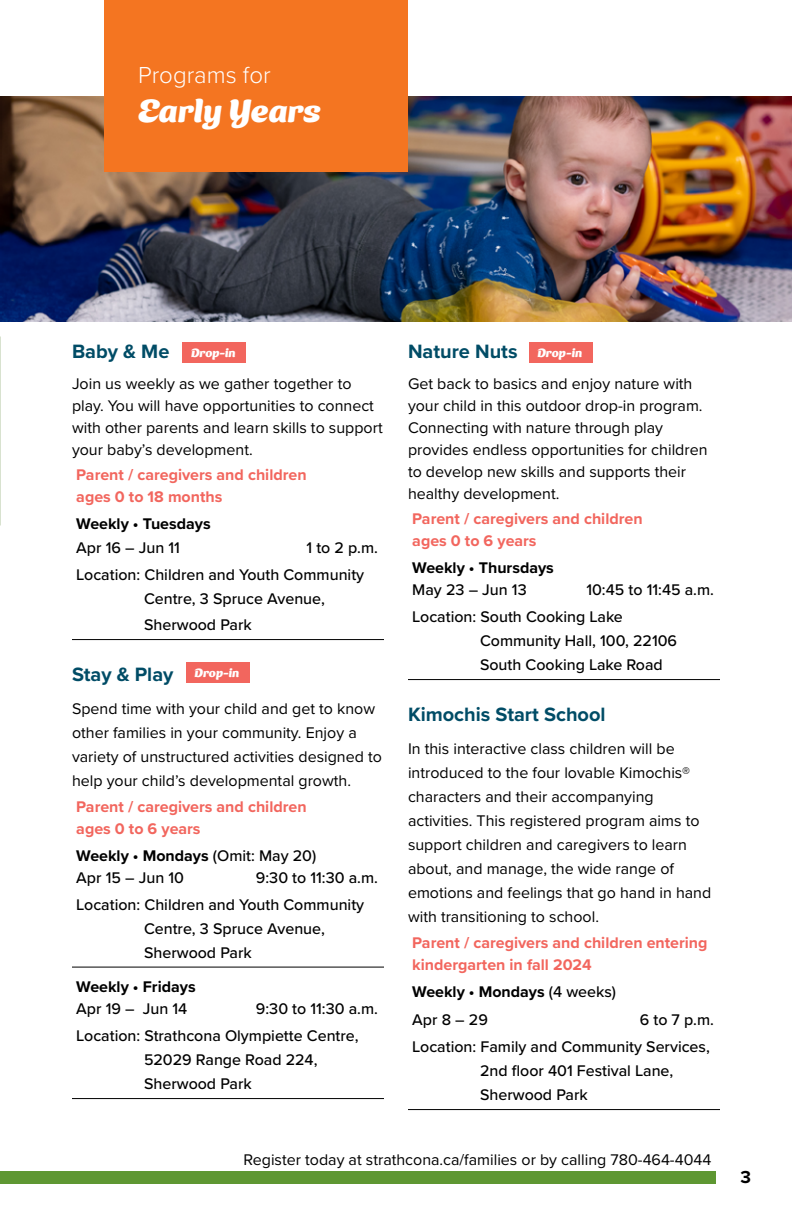
<style>
.page{position:relative;width:792px;height:1224px;background:#fff}
.page>*{position:absolute;margin:0;border:0;box-sizing:border-box;transform-origin:0 0}
.t1{font:32px "Ice Cream Slant";color:#fff}
.t2{font:300 24px "Proxima Nova";color:#fff}
.t3{font:700 20px "Proxima Nova";color:#004c66}
.t4{font:700 18px "Proxima Nova";color:#000}
.t5{font:16px/24px "Proxima Nova";color:#000}
.t6{font:500 16px/27.2px "Proxima Nova";color:#000}
.t7{font:700 16px/22px "Proxima Nova";color:#f2665e}
.t8{font:700 16px "Proxima Nova";color:#000}
.t9{font:12px "Ice Cream Slant";color:#fff}
.s1{font-weight:700}
</style>
<div class="page">
<div style="left:0;top:1172px;width:716px;height:12px;background:#5e9732"></div>
<hr style="left:408px;top:679px;width:312px;height:1px;background:#000">
<hr style="left:408px;top:1109px;width:312px;height:1px;background:#000">
<img style="left:0;top:97px;width:792px;height:225px">
<div style="left:104px;top:0;width:304px;height:171px;background:#f47521"></div>
<hr style="left:72px;top:639px;width:312px;height:1px;background:#000">
<hr style="left:72px;top:967px;width:312px;height:1px;background:#000">
<hr style="left:72px;top:1098px;width:312px;height:1px;background:#000">
<div style="left:182px;top:342px;width:64px;height:21px;background:#f2665e"></div>
<div style="left:186px;top:662px;width:63px;height:20px;background:#f2665e"></div>
<div style="left:529px;top:342px;width:63px;height:21px;background:#f2665e"></div>
<h2 class="t2" style="left:138px;top:57px;width:134px">Programs for</h2>
<h1 class="t1" style="left:138px;top:84px;width:184px">Early Years</h1>
<p class="t3" style="left:72px;top:336px;width:99px">Baby &amp; Me</p>
<p class="t5" style="left:72px;top:372px;width:312px;line-height:22px">Join us weekly as we gather together to play. You will have opportunities to connect with other parents and learn skills to support your baby’s development.</p>
<p class="t7" style="left:76px;top:463px;width:232px">Parent / caregivers and children ages 0 to 18 months</p>
<p class="t8" style="left:76px;top:512px;width:136px">Weekly • Tuesdays</p>
<p class="t6" style="left:76px;top:534px;width:105px">Apr 16 – Jun 11</p>
<p class="t9" style="left:191px;top:343px;width:47px">Drop-in</p>
<p class="t6" style="left:76px;top:534px;width:303px;text-indent:230px">1 to 2 p.m.<br>Location: Children and Youth Community</p>
<p class="t6" style="left:144px;top:585px;width:182px;line-height:26px">Centre, 3 Spruce Avenue,<br>Sherwood Park</p>
<p class="t3" style="left:72px;top:660px;width:103px">Stay &amp; Play</p>
<p class="t5" style="left:72px;top:696px;width:311px">Spend time with your child and get to know other families in your community. Enjoy a variety of unstructured activities designed to help your child’s developmental growth.</p>
<p class="t7" style="left:76px;top:795px;width:232px">Parent / caregivers and children ages 0 to 6 years</p>
<p class="t6" style="left:76px;top:844px;width:241px;line-height:22px"><span class="s1">Weekly • Mondays</span> (Omit: May 20)<br>Apr 15 – Jun 10</p>
<p class="t9" style="left:194px;top:662px;width:47px">Drop-in</p>
<p class="t6" style="left:76px;top:863px;width:303px;text-indent:180px">9:30 to 11:30 a.m.<br>Location: Children and Youth Community</p>
<p class="t6" style="left:144px;top:916px;width:182px;line-height:24px">Centre, 3 Spruce Avenue,<br>Sherwood Park</p>
<p class="t8" style="left:76px;top:975px;width:121px">Weekly • Fridays</p>
<p class="t6" style="left:76px;top:995px;width:113px">Apr 19 – Jun 14</p>
<p class="t6" style="left:76px;top:995px;width:303px;text-indent:180px">9:30 to 11:30 a.m.<br>Location: Strathcona Olympiette Centre,</p>
<p class="t6" style="left:144px;top:1047px;width:175px;line-height:24px">52029 Range Road 224,<br>Sherwood Park</p>
<p class="t3" style="left:408px;top:336px;width:111px">Nature Nuts</p>
<p class="t5" style="left:408px;top:372px;width:301px;line-height:22px">Get back to basics and enjoy nature with your child in this outdoor drop-in program.<br>Connecting with nature through play provides endless opportunities for children to develop new skills and supports their healthy development.</p>
<p class="t7" style="left:412px;top:507px;width:232px">Parent / caregivers and children ages 0 to 6 years</p>
<p class="t8" style="left:412px;top:556px;width:143px">Weekly • Thursdays</p>
<p class="t6" style="left:412px;top:576px;width:116px">May 23 – Jun 13</p>
<p class="t9" style="left:537px;top:343px;width:47px">Drop-in</p>
<p class="t6" style="left:412px;top:576px;width:303px;text-indent:174px">10:45 to 11:45 a.m.<br>Location: South Cooking Lake</p>
<p class="t6" style="left:480px;top:628px;width:199px;line-height:24px">Community Hall, 100, 22106<br>South Cooking Lake Road</p>
<p class="t3" style="left:408px;top:700px;width:199px">Kimochis Start School</p>
<p class="t5" style="left:408px;top:736px;width:305px">In this interactive class children will be introduced to the four lovable Kimochis® characters and their accompanying activities. This registered program aims to support children and caregivers to learn about, and manage, the wide range of emotions and feelings that go hand in hand with transitioning to school.</p>
<p class="t7" style="left:412px;top:931px;width:297px">Parent / caregivers and children entering kindergarten in fall 2024</p>
<p class="t6" style="left:412px;top:976px;width:205px;line-height:28.4px"><span class="s1">Weekly • Mondays</span> (4 weeks)<br>Apr 8 – 29</p>
<p class="t6" style="left:412px;top:1006px;width:303px;text-align:right">6 to 7 p.m.<br>Location: Family and Community Services,</p>
<p class="t6" style="left:480px;top:1058px;width:195px;line-height:24px">2nd floor 401 Festival Lane,<br>Sherwood Park</p>
<p class="t5" style="left:244px;top:1147px;width:469px">Register today at strathcona.ca/families or by calling 780-464-4044</p>
<p class="t4" style="left:740px;top:1164px;width:12px">3</p>
</div>
